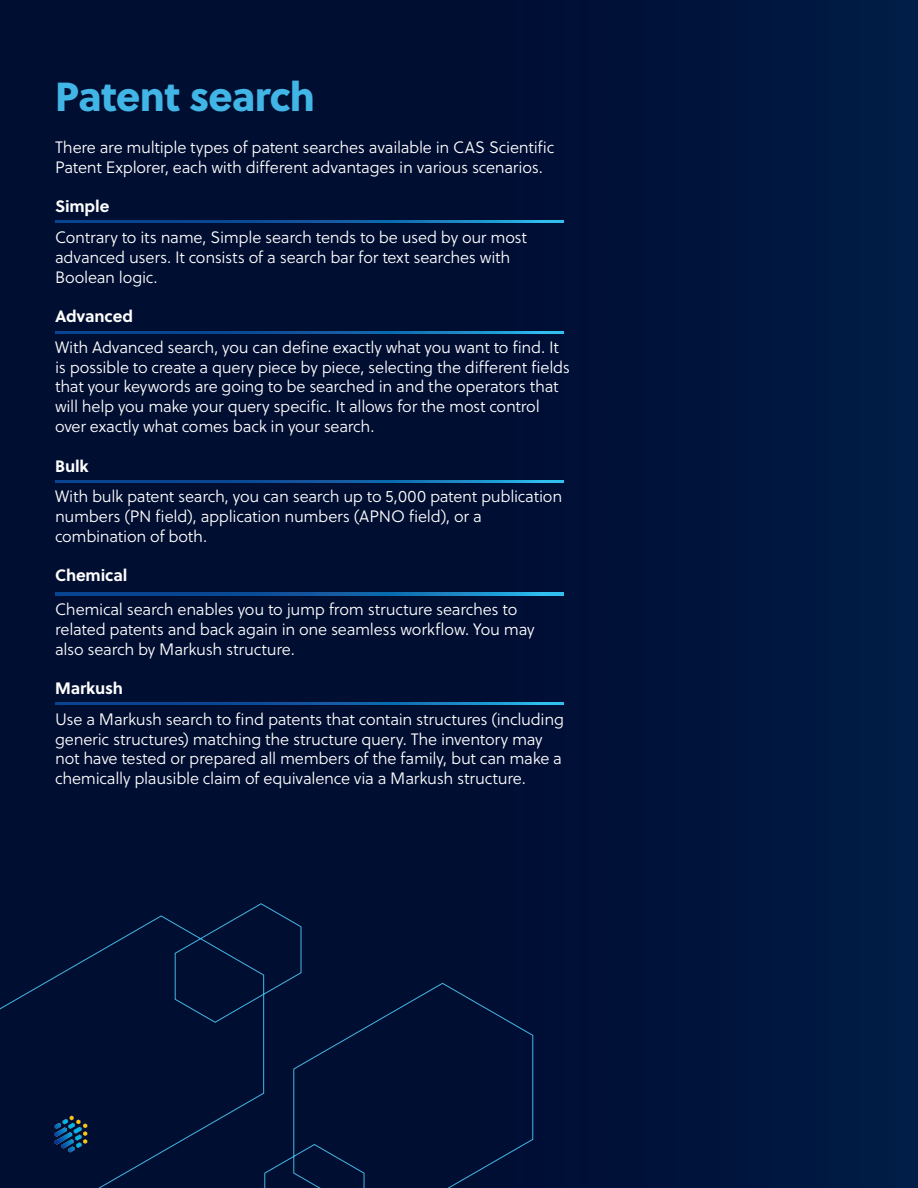
<style>
.page{position:relative;width:918px;height:1188px;background:#fff}
.page>*{position:absolute;margin:0;border:0;box-sizing:border-box;transform-origin:0 0}
.t1{font:40.5px "Soleil Xb";letter-spacing:-.02em;color:#41b6e6}
.t2{font:16.5px/19.8px "Soleil Lt";letter-spacing:-.015em;color:#fff}
.t3{font:700 16.5px "Soleil";letter-spacing:-.01em;color:#fff}
</style>
<div class="page">
<div style="left:0;top:0;width:918px;height:1188px;background:linear-gradient(to right,#000b2d,#001841)"></div>
<svg style="left:55px;top:221px;width:508px;height:2px"></svg>
<svg style="left:55px;top:331px;width:508px;height:2px"></svg>
<svg style="left:55px;top:480px;width:508px;height:2px"></svg>
<svg style="left:55px;top:593px;width:508px;height:2px"></svg>
<svg style="left:55px;top:702px;width:508px;height:2px"></svg>
<div style="left:0;top:903px;width:534px;height:285px;background:#000e31"></div>
<p class="t1" style="left:55px;top:65px;width:262px">Patent search</p>
<p class="t2" style="left:55px;top:137px;width:501px">There are multiple types of patent searches available in CAS Scientific<br>Patent Explorer, each with different advantages in various scenarios.</p>
<p class="t3" style="left:55px;top:194px;width:56px">Simple</p>
<p class="t2" style="left:55px;top:227px;width:474px">Contrary to its name, Simple search tends to be used by our most advanced users. It consists of a search bar for text searches with<br>Boolean logic.</p>
<p class="t3" style="left:55px;top:304px;width:79px">Advanced</p>
<p class="t2" style="left:55px;top:337px;width:517px">With Advanced search, you can define exactly what you want to find. It is possible to create a query piece by piece, selecting the different fields that your keywords are going to be searched in and the operators that will help you make your query specific. It allows for the most control over exactly what comes back in your search.</p>
<p class="t3" style="left:55px;top:453px;width:35px">Bulk</p>
<p class="t2" style="left:55px;top:486px;width:509px">With bulk patent search, you can search up to 5,000 patent publication numbers (PN field), application numbers (APNO field), or a combination of both.</p>
<p class="t3" style="left:55px;top:563px;width:74px">Chemical</p>
<p class="t2" style="left:55px;top:599px;width:481px">Chemical search enables you to jump from structure searches to related patents and back again in one seamless workflow. You may also search by Markush structure.</p>
<p class="t3" style="left:55px;top:676px;width:70px">Markush</p>
<p class="t2" style="left:55px;top:709px;width:510px">Use a Markush search to find patents that contain structures (including generic structures) matching the structure query. The inventory may not have tested or prepared all members of the family, but can make a chemically plausible claim of equivalence via a Markush structure.</p>
</div>
